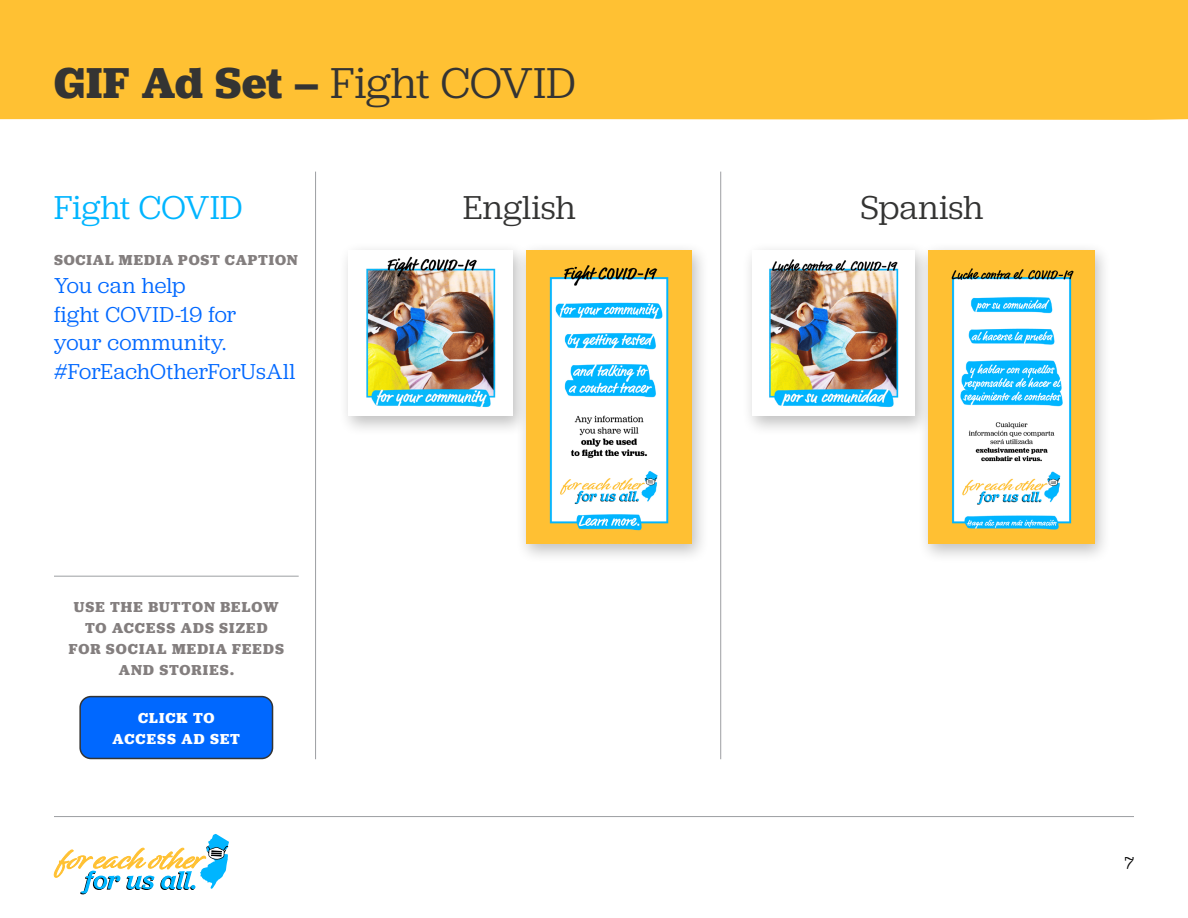
<style>
.page{position:relative;width:1188px;height:918px;background:#fff}
.page>*{position:absolute;margin:0;border:0;box-sizing:border-box;transform-origin:0 0}
.t1{font:45px "Jubilat";color:#343433}
.t2{font:34.5px "Jubilat";letter-spacing:.005em;color:#343433}
.t3{font:34.5px "Jubilat";color:#00b5ff}
.t4{font:22.5px/28.5px "Jubilat";letter-spacing:.005em;color:#0068ff}
.t5{font:18px "Jubilat";color:#000}
.t6{font:700 15px/21px "Jubilat";letter-spacing:.065em;color:#837e7e;text-align:center}
.t7{font:700 15px/21px "Jubilat";letter-spacing:.07em;color:#fff;text-align:center}
.s1{font-weight:700}
</style>
<div class="page">
<div style="left:0;top:0;width:1188px;height:120px;background:#ffc133"></div>
<hr style="left:54px;top:816px;width:1080px;height:1px;background:#9d9fa2">
<hr style="left:315px;top:172px;width:1px;height:587px;background:#9d9fa2">
<hr style="left:720px;top:172px;width:1px;height:587px;background:#9d9fa2">
<div style="left:338px;top:241px;width:193px;height:195px;background:#000;opacity:.25"></div>
<img style="left:349px;top:250px;width:163px;height:165px">
<div style="left:742px;top:241px;width:191px;height:195px;background:#000;opacity:.25"></div>
<img style="left:753px;top:250px;width:162px;height:165px">
<div style="left:515px;top:241px;width:195px;height:323px;background:#000;opacity:.25"></div>
<img style="left:526px;top:250px;width:166px;height:294px">
<div style="left:918px;top:241px;width:194px;height:323px;background:#000;opacity:.25"></div>
<img style="left:929px;top:250px;width:165px;height:294px">
<hr style="left:54px;top:576px;width:245px;height:1px;background:#9d9fa2">
<div style="left:80px;top:697px;width:193px;height:61px;background:#0068ff;border-radius:11px"></div>
<div style="left:79px;top:696px;width:194px;height:63px;border:2px solid #343433;border-radius:11px"></div>
<svg style="left:53px;top:834px;width:176px;height:60px"></svg>
<h1 class="t1" style="left:54px;top:55px;width:523px"><span class="s1">GIF Ad Set –</span> Fight COVID</h1>
<h2 class="t3" style="left:54px;top:186px;width:190px">Fight COVID</h2>
<p class="t6" style="left:54px;top:249px;width:245px">SOCIAL MEDIA POST CAPTION</p>
<h3 class="t4" style="left:54px;top:271px;width:243px">You can help<br>fight COVID-19 for<br>your community. #ForEachOtherForUsAll</h3>
<p class="t6" style="left:69px;top:596px;width:217px">USE THE BUTTON BELOW<br>TO ACCESS ADS SIZED<br>FOR SOCIAL MEDIA FEEDS<br>AND STORIES.</p>
<p class="t7" style="left:113px;top:707px;width:129px">CLICK TO<br>ACCESS AD SET</p>
<h2 class="t2" style="left:463px;top:186px;width:114px">English</h2>
<h2 class="t2" style="left:860px;top:186px;width:124px">Spanish</h2>
<p class="t5" style="left:1125px;top:851px;width:11px">7</p>
</div>
